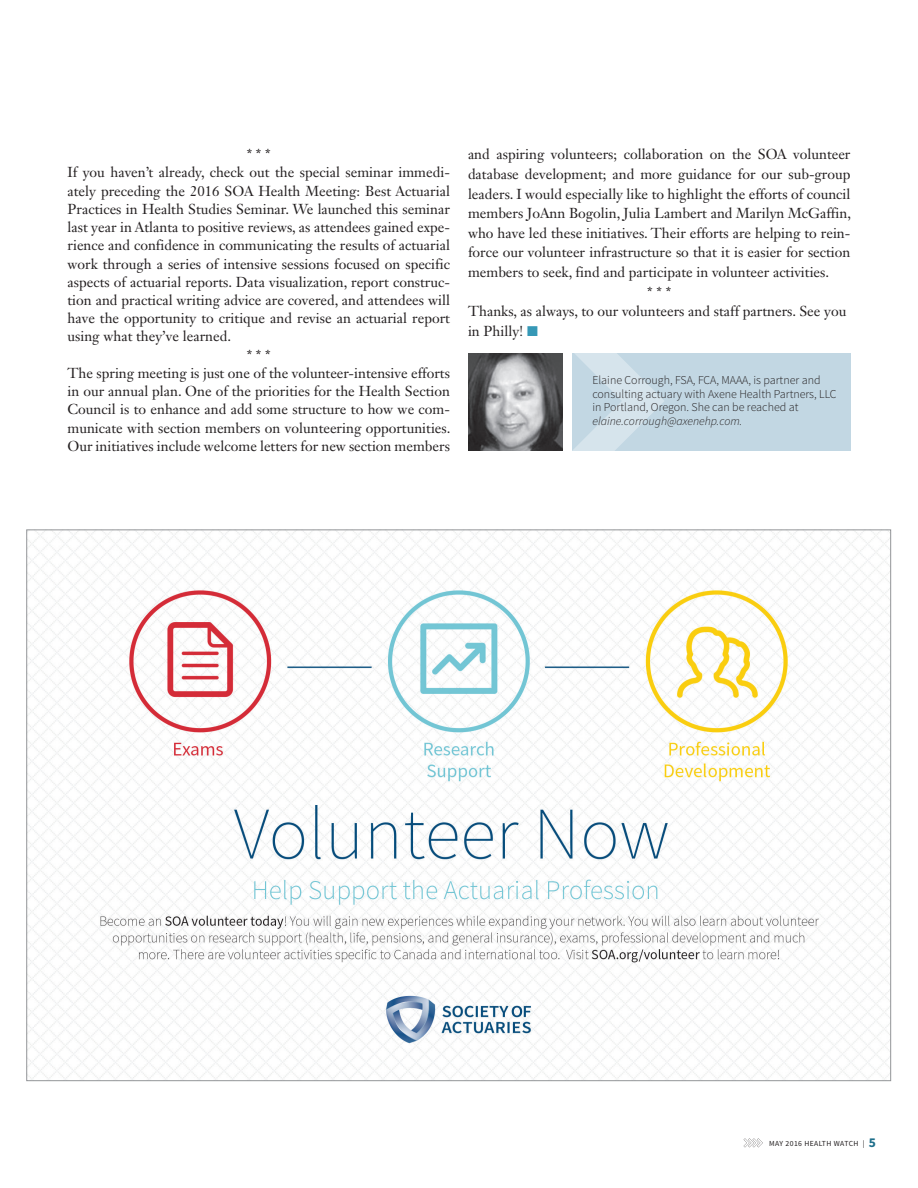
<style>
.page{position:relative;width:918px;height:1188px;background:#fff}
.page>*{position:absolute;margin:0;border:0;box-sizing:border-box;transform-origin:0 0}
.Article_Body{font:14.25px/18.1px "Janson Text LT Std";color:#231f20;text-align:justify}
.Author_Info{font:300 12px/13.5px "Source Sans Pro";color:#231f20}
.Folio_Right{font:7.8px "Source Sans Pro";letter-spacing:.05em;color:#231f20}
.s1{color:#3698b6}
.s2{font-style:italic}
.s3{font-weight:700;font-size:13.5px;color:#1d6e8a}
</style>
<div class="page">
<svg style="left:744px;top:1138px;width:19px;height:9px"></svg>
<div style="left:572px;top:354px;width:278px;height:97px;background:#c2d7e3"></div>
<svg style="left:572px;top:354px;width:92px;height:97px"></svg>
<img style="left:468px;top:354px;width:94px;height:97px">
<img style="left:28px;top:531px;width:861px;height:548px">
<p class="Article_Body" style="left:247px;top:145px;width:26px">* * *</p>
<p class="Article_Body" style="left:68px;top:163px;width:384px">If you haven’t already, check out the special seminar immedi&shy;ately preceding the 2016 SOA Health Meeting: Best Actuarial Practices in Health Studies Seminar. We launched this seminar last year in Atlanta to positive reviews, as attendees gained expe&shy;rience and confidence in communicating the results of actuarial work through a series of intensive sessions focused on specific aspects of actuarial reports. Data visualization, report construc&shy;tion and practical writing advice are covered, and attendees will have the opportunity to critique and revise an actuarial report using what they’ve learned.</p>
<p class="Article_Body" style="left:247px;top:346px;width:26px">* * *</p>
<p class="Article_Body" style="left:68px;top:364px;width:385px">The spring meeting is just one of the volunteer-intensive efforts in our annual plan. One of the priorities for the Health Section Council is to enhance and add some structure to how we com&shy;municate with section members on volunteering opportunities.<br>Our initiatives include welcome letters for new section members</p>
<p class="Article_Body" style="left:468px;top:144px;width:385px;line-height:19.6px">and aspiring volunteers; collaboration on the SOA volunteer database development; and more guidance for our sub-group leaders. I would especially like to highlight the efforts of council members JoAnn Bogolin, Julia Lambert and Marilyn McGaffin, who have led these initiatives. Their efforts are helping to rein&shy;force our volunteer infrastructure so that it is easier for section members to seek, find and participate in volunteer activities.</p>
<p class="Article_Body" style="left:647px;top:283px;width:26px">* * *</p>
<p class="Article_Body" style="left:468px;top:301px;width:380px;line-height:19.6px">Thanks, as always, to our volunteers and staff partners. See you in Philly! <span class="s1">■</span></p>
<p class="Author_Info" style="left:592px;top:373px;width:246px">Elaine Corrough, FSA, FCA, MAAA, is partner and consulting actuary with Axene Health Partners, LLC in Portland, Oregon. She can be reached at <span class="s2">elaine.corrough@axenehp.com.</span></p>
<p class="Folio_Right" style="left:769px;top:1138px;width:108px">MAY 2016 HEALTH WATCH | <span class="s3">5</span></p>
</div>
